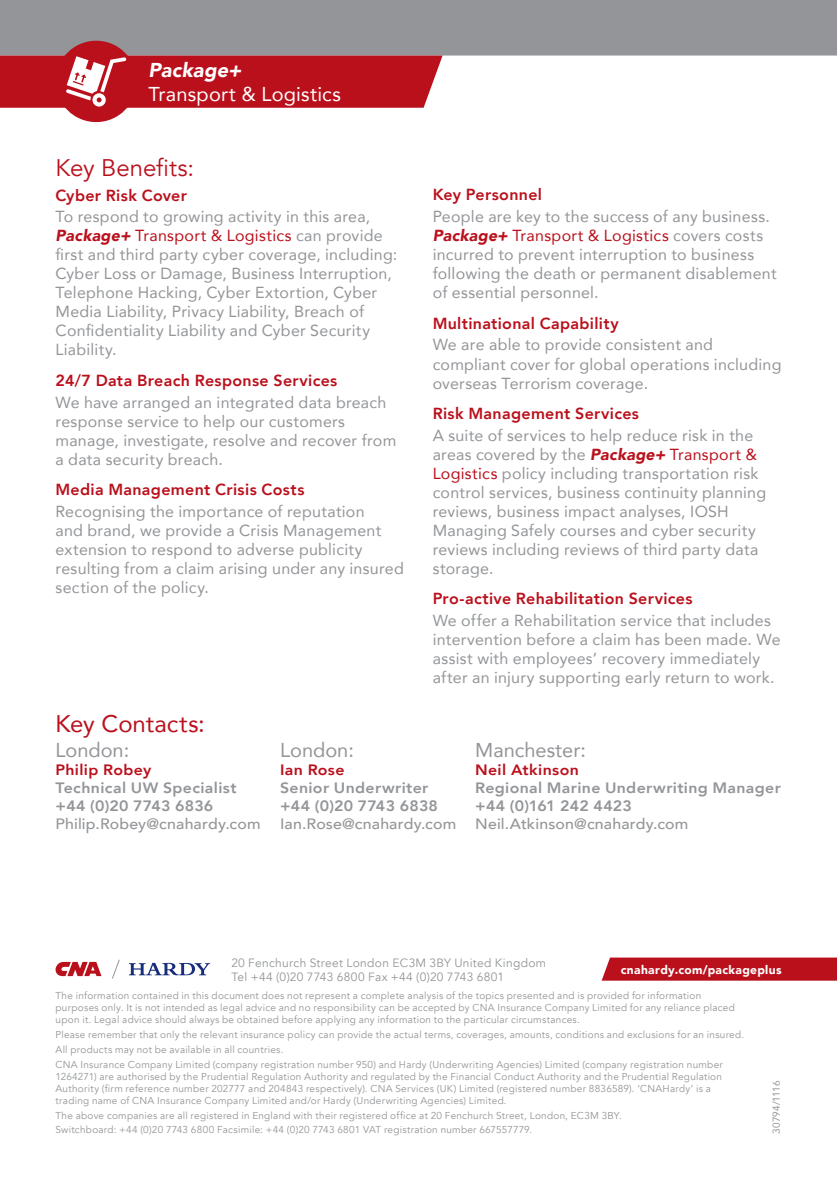
<style>
.page{position:relative;width:837px;height:1189px;background:#fff}
.page>*{position:absolute;margin:0;border:0;box-sizing:border-box;transform-origin:0 0}
.t1{font:24px "Avenir LT Com";letter-spacing:-.005em;color:#ba101c}
.t2{font:24px "Avenir LT Com";color:#ba101c}
.t3{font:20px "Avenir LT Com";color:#939598}
.t4{font:20px "Avenir LT Com";letter-spacing:.01em;color:#fff}
.t5{font:italic 900 20px "Avenir LT Com";letter-spacing:.01em;color:#fff}
.t6{font:16px/19px "Avenir LT Com";letter-spacing:.015em;color:#939598}
.t7{font:800 16px "Avenir LT Com";letter-spacing:.02em;color:#ba101c}
.t8{font:800 15px/18px "Avenir LT Com";letter-spacing:.02em;color:#939598;scale:1.06 1}
.t9{font:500 15px "Avenir LT Com";letter-spacing:.01em;color:#939598;scale:1.06 1}
.t10{font:800 15px "Avenir LT Com";letter-spacing:.025em;color:#ba101c;scale:1.06 1}
.t11{font:12px/14px "Avenir LT Com";letter-spacing:.025em;color:#939598}
.t12{font:900 12px "Avenir LT Com";letter-spacing:.03em;color:#fff}
.t13{font:10px/12px "Avenir LT Com";letter-spacing:.025em;color:#939598}
.t14{font:10px "Avenir LT Com";color:#939598}
.s1{font-weight:900;font-style:italic;color:#ba101c}
.s2{color:#ba101c}
</style>
<div class="page">
<div style="left:0;top:0;width:837px;height:56px;background:#939598"></div>
<svg style="left:129px;top:962px;width:81px;height:13px"></svg>
<svg style="left:55px;top:961px;width:46px;height:14px"></svg>
<svg style="left:112px;top:959px;width:8px;height:20px"></svg>
<div style="left:56px;top:41px;width:81px;height:81px;background:#ba101c;border-radius:50%"></div>
<svg style="left:0;top:56px;width:442px;height:52px;background:#bf222d"></svg>
<div style="left:602px;top:957px;width:235px;height:23px;background:#ba101c"></div>
<p class="t5" style="left:148px;top:58px;width:94px">Package+</p>
<p class="t4" style="left:148px;top:82px;width:194px">Transport &amp; Logistics</p>
<h1 class="t1" style="left:56px;top:153px;width:140px">Key Benefits:</h1>
<p class="t7" style="left:56px;top:185px;width:133px">Cyber Risk Cover</p>
<p class="t6" style="left:56px;top:207px;width:343px">To respond to growing activity in this area, <span class="s1">Package+</span> <span class="s2">Transport &amp; Logistics</span> can provide first and third party cyber coverage, including:<br>Cyber Loss or Damage, Business Interruption, Telephone Hacking, Cyber Extortion, Cyber Media Liability, Privacy Liability, Breach of Confidentiality Liability and Cyber Security Liability.</p>
<p class="t7" style="left:56px;top:370px;width:283px">24/7 Data Breach Response Services</p>
<p class="t6" style="left:56px;top:392px;width:342px">We have arranged an integrated data breach response service to help our customers manage, investigate, resolve and recover from a data security breach.</p>
<p class="t7" style="left:56px;top:480px;width:250px">Media Management Crisis Costs</p>
<p class="t6" style="left:56px;top:501px;width:350px">Recognising the importance of reputation<br>and brand, we provide a Crisis Management extension to respond to adverse publicity resulting from a claim arising under any insured section of the policy.</p>
<h1 class="t2" style="left:56px;top:708px;width:151px">Key Contacts:</h1>
<p class="t7" style="left:433px;top:185px;width:111px">Key Personnel</p>
<p class="t6" style="left:433px;top:207px;width:345px">People are key to the success of any business.<br><span class="s1">Package+</span> <span class="s2">Transport &amp; Logistics</span> covers costs incurred to prevent interruption to business following the death or permanent disablement of essential personnel.</p>
<p class="t7" style="left:433px;top:313px;width:187px">Multinational Capability</p>
<p class="t6" style="left:433px;top:335px;width:350px">We are able to provide consistent and compliant cover for global operations including overseas Terrorism coverage.</p>
<p class="t7" style="left:433px;top:404px;width:208px">Risk Management Services</p>
<p class="t6" style="left:433px;top:425px;width:335px">A suite of services to help reduce risk in the areas covered by the <span class="s1">Package+</span> <span class="s2">Transport &amp; Logistics</span> policy including transportation risk control services, business continuity planning reviews, business impact analyses, IOSH Managing Safely courses and cyber security reviews including reviews of third party data storage.</p>
<p class="t7" style="left:433px;top:589px;width:261px">Pro-active Rehabilitation Services</p>
<p class="t6" style="left:433px;top:610px;width:349px">We offer a Rehabilitation service that includes intervention before a claim has been made. We assist with employees’ recovery immediately after an injury supporting early return to work.</p>
<p class="t3" style="left:56px;top:737px;width:75px">London:</p>
<p class="t10" style="left:56px;top:761px;width:92px">Philip Robey</p>
<p class="t8" style="left:56px;top:779px;width:172px">Technical UW Specialist +44 (0)20 7743 6836</p>
<p class="t9" style="left:56px;top:815px;width:195px">Philip.Robey@cnahardy.com</p>
<p class="t3" style="left:280px;top:737px;width:75px">London:</p>
<p class="t10" style="left:280px;top:761px;width:62px">Ian Rose</p>
<p class="t8" style="left:280px;top:779px;width:150px">Senior Underwriter +44 (0)20 7743 6838</p>
<p class="t9" style="left:280px;top:815px;width:168px">Ian.Rose@cnahardy.com</p>
<p class="t3" style="left:475px;top:737px;width:112px">Manchester:</p>
<p class="t10" style="left:475px;top:761px;width:99px">Neil Atkinson</p>
<p class="t8" style="left:475px;top:779px;width:290px">Regional Marine Underwriting Manager +44 (0)161 242 4423</p>
<p class="t9" style="left:475px;top:815px;width:203px">Neil.Atkinson@cnahardy.com</p>
<p class="t11" style="left:231px;top:955px;width:316px">20 Fenchurch Street London EC3M 3BY United Kingdom<br>Tel +44 (0)20 7743 6800 Fax +44 (0)20 7743 6801</p>
<p class="t13" style="left:56px;top:989px;width:681px">The information contained in this document does not represent a complete analysis of the topics presented and is provided for information purposes only. It is not intended as legal advice and no responsibility can be accepted by CNA Insurance Company Limited for any reliance placed upon it. Legal advice should always be obtained before applying any information to the particular circumstances.</p>
<p class="t13" style="left:56px;top:1027px;width:690px;line-height:14.8px">Please remember that only the relevant insurance policy can provide the actual terms, coverages, amounts, conditions and exclusions for an insured.<br>All products may not be available in all countries.<br>CNA Insurance Company Limited (company registration number 950) and Hardy (Underwriting Agencies) Limited (company registration number</p>
<p class="t13" style="left:56px;top:1070px;width:668px">1264271) are authorised by the Prudential Regulation Authority and regulated by the Financial Conduct Authority and the Prudential Regulation<br>Authority (firm reference number 202777 and 204843 respectively). CNA Services (UK) Limited (registered number 8836589). ‘CNAHardy’ is a trading name of CNA Insurance Company Limited and/or Hardy (Underwriting Agencies) Limited.</p>
<p class="t13" style="left:56px;top:1107px;width:568px;line-height:14.8px">The above companies are all registered in England with their registered office at 20 Fenchurch Street, London, EC3M 3BY.<br>Switchboard: +44 (0)20 7743 6800 Facsimile: +44 (0)20 7743 6801 VAT registration number 667557779.</p>
<p class="t12" style="left:620px;top:962px;width:162px">cnahardy.com/packageplus</p>
<p class="t14" style="left:770px;top:1133px;width:54px;rotate:-90deg">30794/1116</p>
</div>
